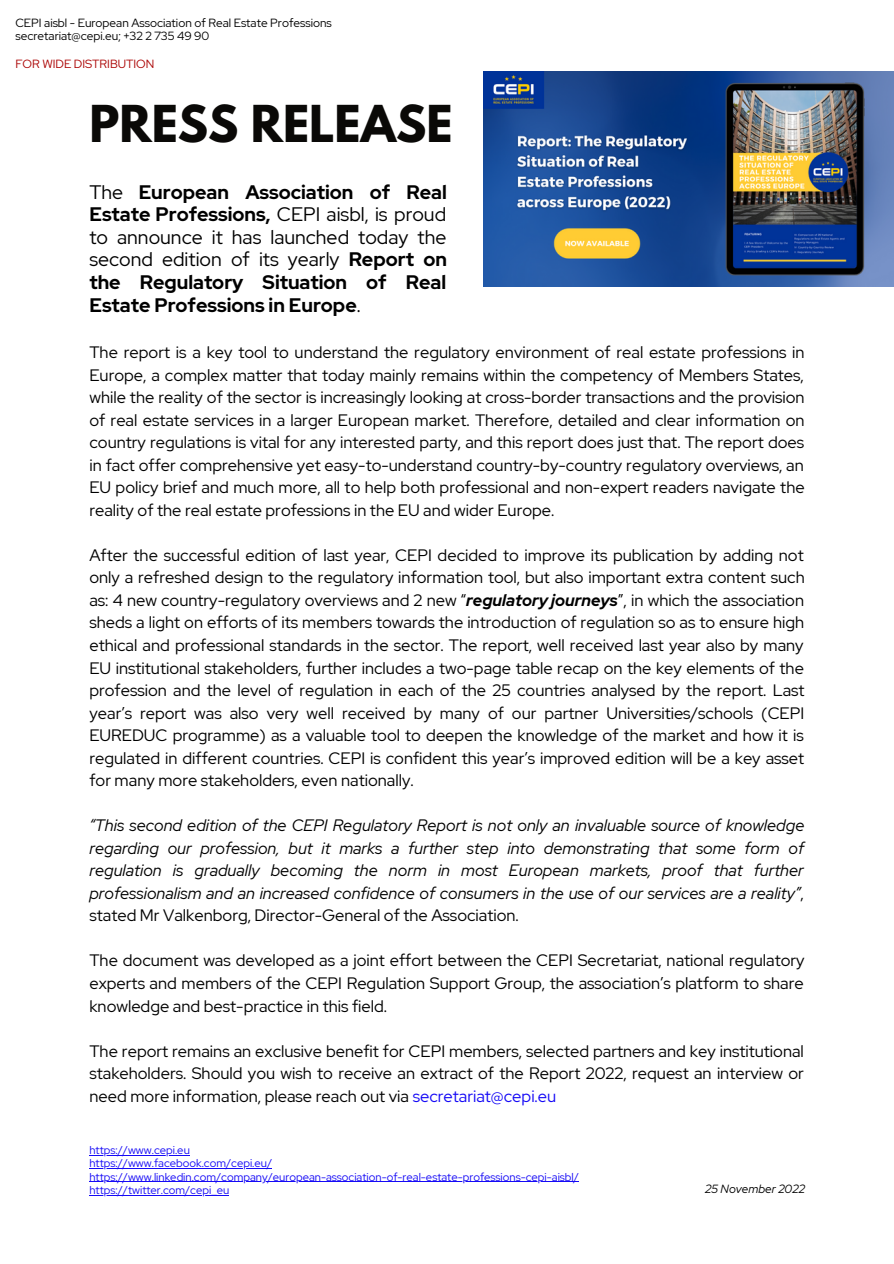
<style>
.page{position:relative;width:894px;height:1264px;background:#fff}
.page>*{position:absolute;margin:0;border:0;box-sizing:border-box;transform-origin:0 0}
.t1{font:700 45px "League Spartan";color:#0a0907}
.t2{font:700 19.5px/22.5px "Red Hat Display";color:#000;text-align:justify}
.t3{font:16.5px/22.5px "Red Hat Display";color:#000;text-align:justify}
.t4{font:italic 16.5px/22.5px "Red Hat Display";color:#000;text-align:justify}
.t5{font:11.85px/13.8px "Red Hat Display";color:#000}
.t6{font:11.85px "Red Hat Display";color:#ab0303}
.t7{font:italic 11.85px "Red Hat Display";color:#000}
.t8{font:11.25px/13.2px "Red Hat Display";color:#1509f6}
.s1{font-weight:400}
.s2{font-weight:700;font-style:italic}
.s3{font-style:normal}
.s4{color:#1509f6}
</style>
<div class="page">
<img style="left:484px;top:72px;width:409px;height:215px">
<hr style="left:89px;top:1155px;width:101px;height:1px;background:#1509f6">
<hr style="left:89px;top:1168px;width:183px;height:1px;background:#1509f6">
<hr style="left:89px;top:1181px;width:490px;height:1px;background:#1509f6">
<hr style="left:89px;top:1194px;width:140px;height:1px;background:#1509f6">
<p class="t5" style="left:15px;top:15px;width:318px">CEPI aisbl - European Association of Real Estate Professions secretariat@cepi.eu; +32 2 735 49 90</p>
<p class="t6" style="left:15px;top:56px;width:140px">FOR WIDE DISTRIBUTION</p>
<h1 class="t1" style="left:89px;top:102px;width:364px">PRESS RELEASE</h1>
<p class="t2" style="left:89px;top:181px;width:359px"><span class="s1">The</span> European Association of Real Estate Professions, <span class="s1">CEPI aisbl, is proud to announce it has launched today the second edition of its yearly</span> Report on the Regulatory Situation of Real Estate Professions in Europe<span class="s1">.</span></p>
<p class="t3" style="left:89px;top:341px;width:716px">The report is a key tool to understand the regulatory environment of real estate professions in Europe, a complex matter that today mainly remains within the competency of Members States, while the reality of the sector is increasingly looking at cross-border transactions and the provision of real estate services in a larger European market. Therefore, detailed and clear information on country regulations is vital for any interested party, and this report does just that. The report does in fact offer comprehensive yet easy-to-understand country-by-country regulatory overviews, an EU policy brief and much more, all to help both professional and non-expert readers navigate the reality of the real estate professions in the EU and wider Europe.</p>
<p class="t3" style="left:89px;top:543px;width:716px">After the successful edition of last year, CEPI decided to improve its publication by adding not only a refreshed design to the regulatory information tool, but also important extra content such as: 4 new country-regulatory overviews and 2 new “<span class="s2">regulatory journeys</span>”, in which the association sheds a light on efforts of its members towards the introduction of regulation so as to ensure high ethical and professional standards in the sector. The report, well received last year also by many EU institutional stakeholders, further includes a two-page table recap on the key elements of the profession and the level of regulation in each of the 25 countries analysed by the report. Last year’s report was also very well received by many of our partner Universities/schools (CEPI EUREDUC programme) as a valuable tool to deepen the knowledge of the market and how it is regulated in different countries. CEPI is confident this year’s improved edition will be a key asset for many more stakeholders, even nationally.</p>
<p class="t4" style="left:89px;top:814px;width:716px">“This second edition of the CEPI Regulatory Report is not only an invaluable source of knowledge regarding our profession, but it marks a further step into demonstrating that some form of regulation is gradually becoming the norm in most European markets, proof that further professionalism and an increased confidence of consumers in the use of our services are a reality”<span class="s3">, stated Mr Valkenborg, Director-General of the Association.</span></p>
<p class="t3" style="left:89px;top:949px;width:716px">The document was developed as a joint effort between the CEPI Secretariat, national regulatory experts and members of the CEPI Regulation Support Group, the association’s platform to share knowledge and best-practice in this field.</p>
<p class="t3" style="left:89px;top:1039px;width:715px">The report remains an exclusive benefit for CEPI members, selected partners and key institutional stakeholders. Should you wish to receive an extract of the Report 2022, request an interview or need more information, please reach out via <span class="s4">secretariat@cepi.eu</span></p>
<p class="t8" style="left:89px;top:1143px;width:491px">https://www.cepi.eu<br>https://www.facebook.com/cepi.eu/ https://www.linkedin.com/company/european-association-of-real-estate-professions-cepi-aisbl/ https://twitter.com/cepi_eu</p>
<p class="t7" style="left:705px;top:1181px;width:101px">25 November 2022</p>
</div>
